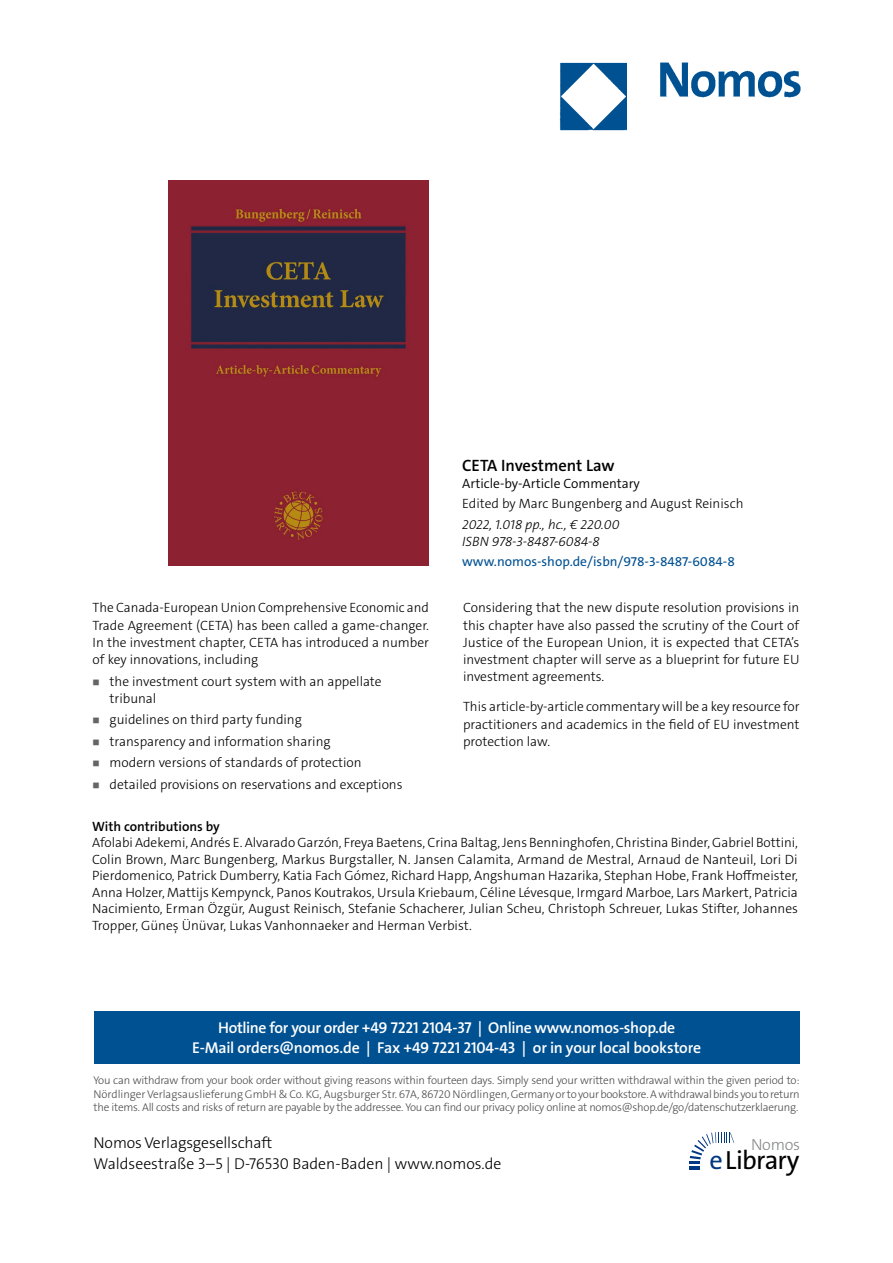
<style>
.page{position:relative;width:893px;height:1263px;background:#fff}
.page>*{position:absolute;margin:0;border:0;box-sizing:border-box;transform-origin:0 0}
.t1{font:26.4px "The Sans Os F";letter-spacing:-.03em;color:#000}
.t2{font:600 16.5px "The Sans C5";color:#000}
.t3{font:300 16.2px "The Sans Os F";letter-spacing:-.02em;color:#87888a}
.t4{font:600 15.75px/21px "The Sans Os F";letter-spacing:-.02em;color:#fff;text-align:center}
.t5{font:300 15.75px/21px "The Sans Os F";color:#000}
.t6{font:300 13.5px/17.2px "The Sans C5";color:#000;text-align:justify}
.t7{font:italic 300 13.5px/16.5px "The Sans C5";color:#000}
.t8{font:13.5px "The Sans C5";color:#005192}
.t9{font:300 13.5px "The Sans C5";color:#000}
.t10{font:600 13.5px "The Sans C5";color:#000}
.t11{font:300 11.25px/13.5px "The Sans Os F";letter-spacing:-.02em;color:#4b4b4d;text-align:justify}
.s1{color:#003882}
</style>
<div class="page">
<div style="left:94px;top:1011px;width:705px;height:52px;background:#005192"></div>
<hr style="left:689px;top:1166px;width:11px;height:4px;background:#003882">
<svg style="left:689px;top:1132px;width:45px;height:32px"></svg>
<img style="left:559px;top:62px;width:242px;height:69px">
<img style="left:168px;top:180px;width:260px;height:385px">
<p class="t6" style="left:93px;top:599px;width:338px">The Canada-European Union Comprehensive Economic and Trade Agreement (CETA) has been called a game-changer.<br>In the investment chapter, CETA has introduced a number of key innovations, including</p>
<p class="t6" style="left:110px;top:673px;width:274px">the investment court system with an appellate tribunal</p>
<p class="t6" style="left:110px;top:709px;width:294px;line-height:21.5px;text-align:left">guidelines on third party funding<br>transparency and information sharing<br>modern versions of standards of protection detailed provisions on reservations and exceptions</p>
<p class="t2" style="left:462px;top:455px;width:154px">CETA Investment Law</p>
<p class="t9" style="left:462px;top:474px;width:179px">Article-by-Article Commentary</p>
<p class="t6" style="left:462px;top:495px;width:283px">Edited by Marc Bungenberg and August Reinisch</p>
<p class="t7" style="left:462px;top:516px;width:159px">2022, 1.018 pp., hc., € 220.00<br>ISBN 978-3-8487-6084-8</p>
<p class="t8" style="left:462px;top:553px;width:274px">www.nomos-shop.de/isbn/978-3-8487-6084-8</p>
<p class="t6" style="left:463px;top:599px;width:338px">Considering that the new dispute resolution provisions in this chapter have also passed the scrutiny of the Court of Justice of the European Union, it is expected that CETA’s investment chapter will serve as a blueprint for future EU investment agreements.</p>
<p class="t6" style="left:463px;top:698px;width:338px">This article-by-article commentary will be a key resource for practitioners and academics in the field of EU investment protection law.</p>
<p class="t10" style="left:92px;top:817px;width:129px">With contributions by</p>
<p class="t6" style="left:92px;top:834px;width:707px;line-height:16.5px">Afolabi Adekemi, Andrés E. Alvarado Garzón, Freya Baetens, Crina Baltag, Jens Benninghofen, Christina Binder, Gabriel Bottini, Colin Brown, Marc Bungenberg, Markus Burgstaller, N. Jansen Calamita, Armand de Mestral, Arnaud de Nanteuil, Lori Di Pierdomenico, Patrick Dumberry, Katia Fach Gómez, Richard Happ, Angshuman Hazarika, Stephan Hobe, Frank Hoffmeister, Anna Holzer, Mattijs Kempynck, Panos Koutrakos, Ursula Kriebaum, Céline Lévesque, Irmgard Marboe, Lars Markert, Patricia Nacimiento, Erman Özgür, August Reinisch, Stefanie Schacherer, Julian Scheu, Christoph Schreuer, Lukas Stifter, Johannes Tropper, Güneş Ünüvar, Lukas Vanhonnaeker and Herman Verbist.</p>
<p class="t4" style="left:192px;top:1017px;width:510px">Hotline for your order +49 7221 2104-37 | Online www.nomos-shop.de<br>E-Mail orders@nomos.de | Fax +49 7221 2104-43 | or in your local bookstore</p>
<p class="t11" style="left:94px;top:1074px;width:708px">You can withdraw from your book order without giving reasons within fourteen days. Simply send your written withdrawal within the given period to:<br>Nördlinger Verlagsauslieferung GmbH &amp; Co. KG, Augsburger Str. 67A, 86720 Nördlingen, Germany or to your bookstore. A withdrawal binds you to return the items. All costs and risks of return are payable by the addressee. You can find our privacy policy online at nomos@shop.de/go/datenschutzerklaerung.</p>
<p class="t5" style="left:94px;top:1133px;width:409px">Nomos Verlagsgesellschaft<br>Waldseestraße 3–5 | D-76530 Baden-Baden | www.nomos.de</p>
<p class="t3" style="left:751px;top:1134px;width:51px">Nomos</p>
<h1 class="t1" style="left:709px;top:1150px;width:91px"><span class="s1">e</span>Library</h1>
</div>
